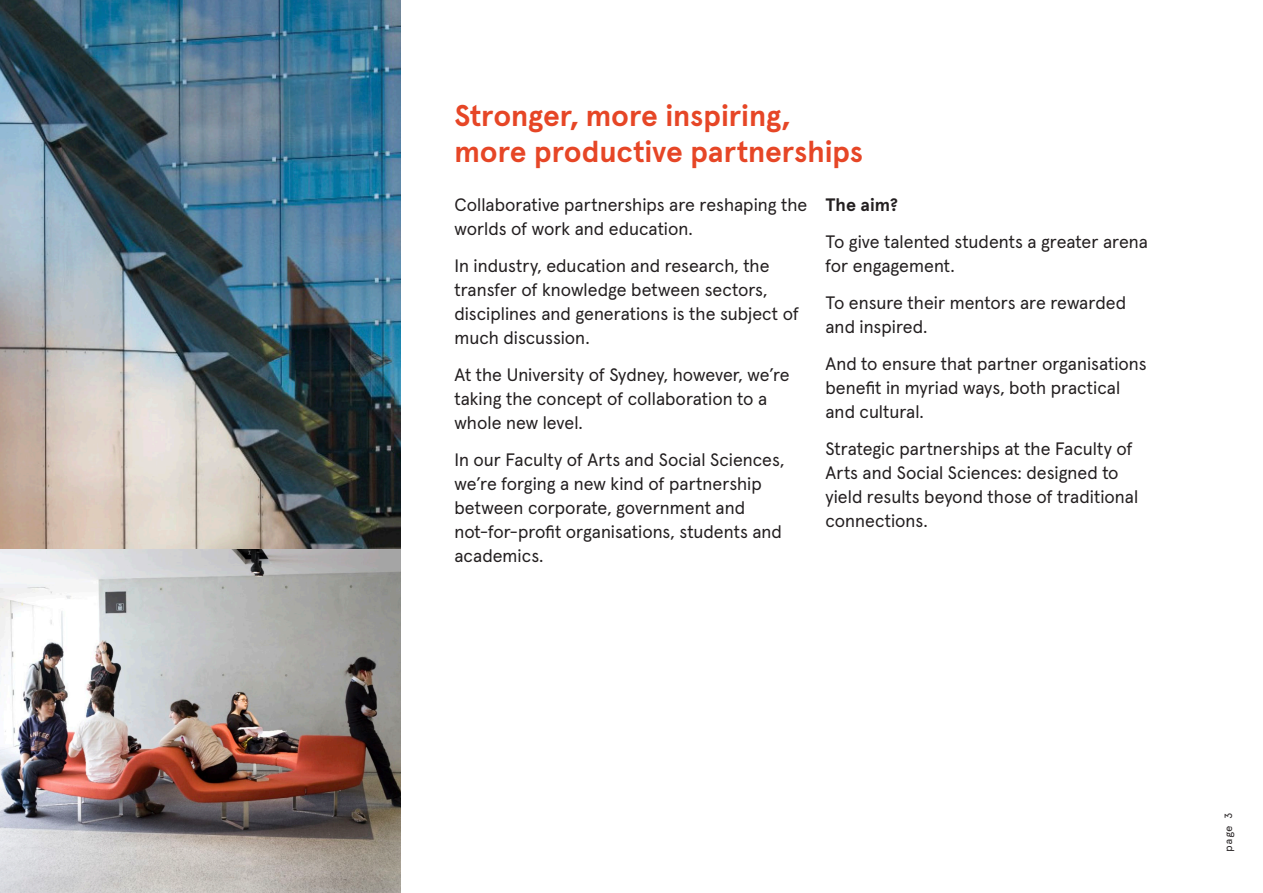
<style>
.page{position:relative;width:1263px;height:893px;background:#fff}
.page>*{position:absolute;margin:0;border:0;box-sizing:border-box;transform-origin:0 0}
.sub_header{font:700 30px/36px "Apercu Pro";letter-spacing:-.005em;color:#e64626}
.body_copy{font:18px/24px "Apercu Pro";color:#231f20}
.body_bold{font:700 18px "Apercu Pro";color:#231f20}
.t1{font:10.5px "Apercu Mono Pro";color:#231f20}
</style>
<div class="page">
<img style="left:0;top:549px;width:400px;height:344px">
<img style="left:0;top:0;width:400px;height:549px">
<p class="sub_header" style="left:454px;top:95px;width:410px">Stronger, more inspiring, more productive partnerships</p>
<p class="body_copy" style="left:454px;top:192px;width:354px">Collaborative partnerships are reshaping the worlds of work and education.</p>
<p class="body_copy" style="left:454px;top:253px;width:346px">In industry, education and research, the transfer of knowledge between sectors, disciplines and generations is the subject of much discussion.</p>
<p class="body_copy" style="left:454px;top:361px;width:337px">At the University of Sydney, however, we’re taking the concept of collaboration to a whole new level.</p>
<p class="body_copy" style="left:454px;top:446px;width:331px">In our Faculty of Arts and Social Sciences, we’re forging a new kind of partnership between corporate, government and not-for-profit organisations, students and academics.</p>
<p class="body_bold" style="left:825px;top:191px;width:74px">The aim?</p>
<p class="body_copy" style="left:825px;top:229px;width:324px">To give talented students a greater arena for engagement.</p>
<p class="body_copy" style="left:825px;top:289px;width:302px">To ensure their mentors are rewarded and inspired.</p>
<p class="body_copy" style="left:825px;top:350px;width:323px">And to ensure that partner organisations benefit in myriad ways, both practical and cultural.</p>
<p class="body_copy" style="left:825px;top:435px;width:314px">Strategic partnerships at the Faculty of Arts and Social Sciences: designed to yield results beyond those of traditional connections.</p>
<p class="t1" style="left:1220px;top:851px;width:41px;rotate:-90deg">page 3</p>
</div>
